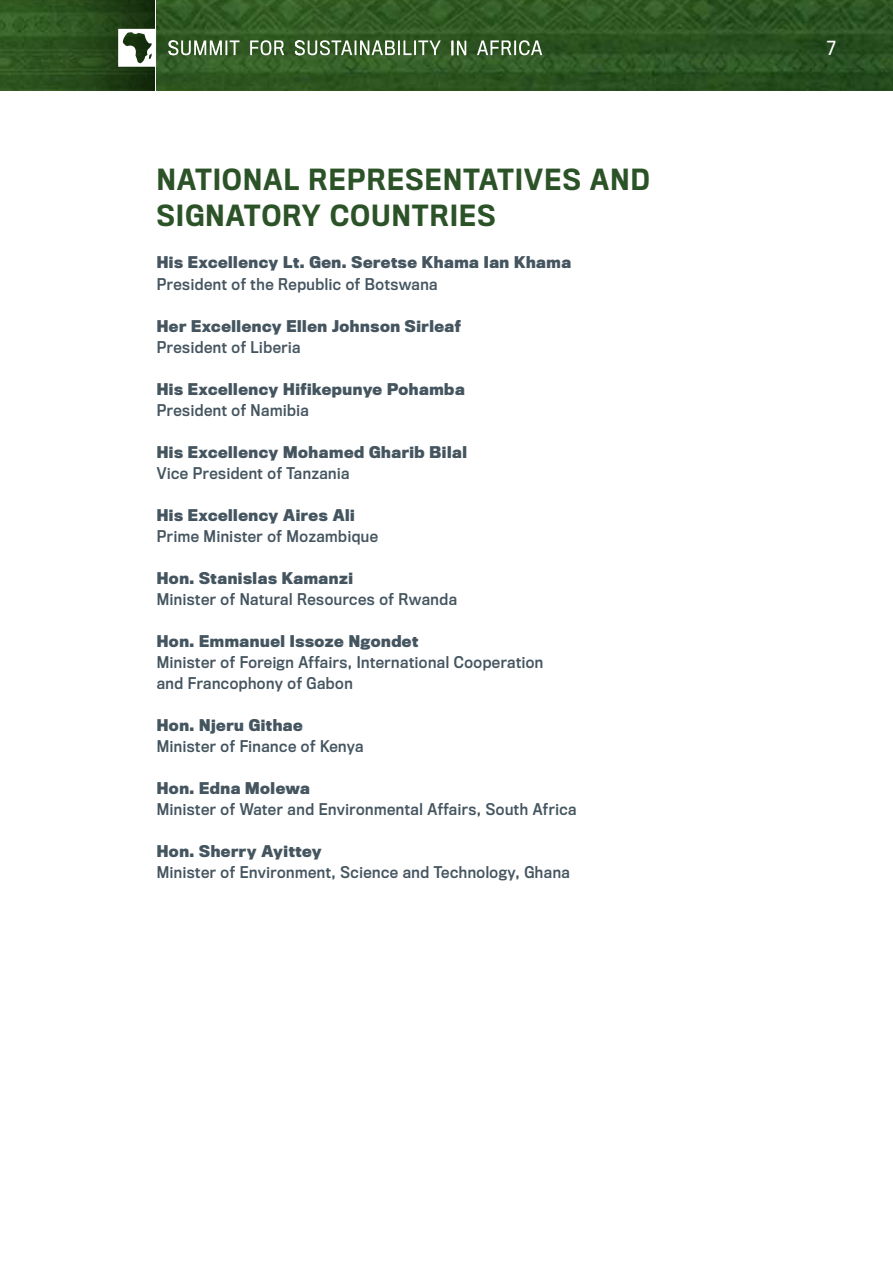
<style>
.page{position:relative;width:893px;height:1263px;background:#fff}
.page>*{position:absolute;margin:0;border:0;box-sizing:border-box;transform-origin:0 0}
.t1{font:500 27px/36px "Titling Gothic FB Narrow";letter-spacing:.05em;color:#2c5328}
.t2{font:18px "Titling Gothic FB Narrow";color:#fff}
.t3{font:15px/21px "Titling Gothic FB Narrow Standard";letter-spacing:.035em;color:#455560}
.t4{font:700 15px "Titling Gothic FB Narrow";letter-spacing:.035em;color:#455560}
</style>
<div class="page">
<img style="left:157px;top:0;width:736px;height:91px">
<svg style="left:250px;top:40px;width:34px;height:15px"></svg>
<svg style="left:477px;top:40px;width:65px;height:15px"></svg>
<svg style="left:169px;top:40px;width:70px;height:15px"></svg>
<svg style="left:300px;top:40px;width:141px;height:15px"></svg>
<img style="left:295px;top:40px;width:5px;height:15px">
<svg style="left:451px;top:41px;width:15px;height:14px"></svg>
<svg style="left:0;top:0;width:154px;height:90px;background:#294d1c"></svg>
<svg style="left:118px;top:29px;width:37px;height:38px"></svg>
<h1 class="t1" style="left:157px;top:163px;width:492px">NATIONAL REPRESENTATIVES AND<br>SIGNATORY COUNTRIES</h1>
<p class="t4" style="left:157px;top:254px;width:416px">His Excellency Lt. Gen. Seretse Khama Ian Khama</p>
<p class="t3" style="left:157px;top:274px;width:282px">President of the Republic of Botswana</p>
<p class="t4" style="left:157px;top:317px;width:306px">Her Excellency Ellen Johnson Sirleaf</p>
<p class="t3" style="left:157px;top:337px;width:145px">President of Liberia</p>
<p class="t4" style="left:157px;top:380px;width:309px">His Excellency Hifikepunye Pohamba</p>
<p class="t3" style="left:157px;top:400px;width:154px">President of Namibia</p>
<p class="t4" style="left:157px;top:443px;width:312px">His Excellency Mohamed Gharib Bilal</p>
<p class="t3" style="left:157px;top:463px;width:194px">Vice President of Tanzania</p>
<p class="t4" style="left:157px;top:506px;width:199px">His Excellency Aires Ali</p>
<p class="t3" style="left:157px;top:526px;width:223px">Prime Minister of Mozambique</p>
<p class="t4" style="left:157px;top:569px;width:198px">Hon. Stanislas Kamanzi</p>
<p class="t3" style="left:157px;top:589px;width:302px">Minister of Natural Resources of Rwanda</p>
<p class="t4" style="left:157px;top:632px;width:263px">Hon. Emmanuel Issoze Ngondet</p>
<p class="t3" style="left:157px;top:652px;width:388px">Minister of Foreign Affairs, International Cooperation and Francophony of Gabon</p>
<p class="t4" style="left:157px;top:716px;width:148px">Hon. Njeru Githae</p>
<p class="t3" style="left:157px;top:736px;width:208px">Minister of Finance of Kenya</p>
<p class="t4" style="left:157px;top:779px;width:155px">Hon. Edna Molewa</p>
<p class="t3" style="left:157px;top:799px;width:421px">Minister of Water and Environmental Affairs, South Africa</p>
<p class="t4" style="left:157px;top:842px;width:167px">Hon. Sherry Ayittey</p>
<p class="t3" style="left:157px;top:862px;width:415px">Minister of Environment, Science and Technology, Ghana</p>
<p class="t2" style="left:827px;top:38px;width:10px">7</p>
</div>
